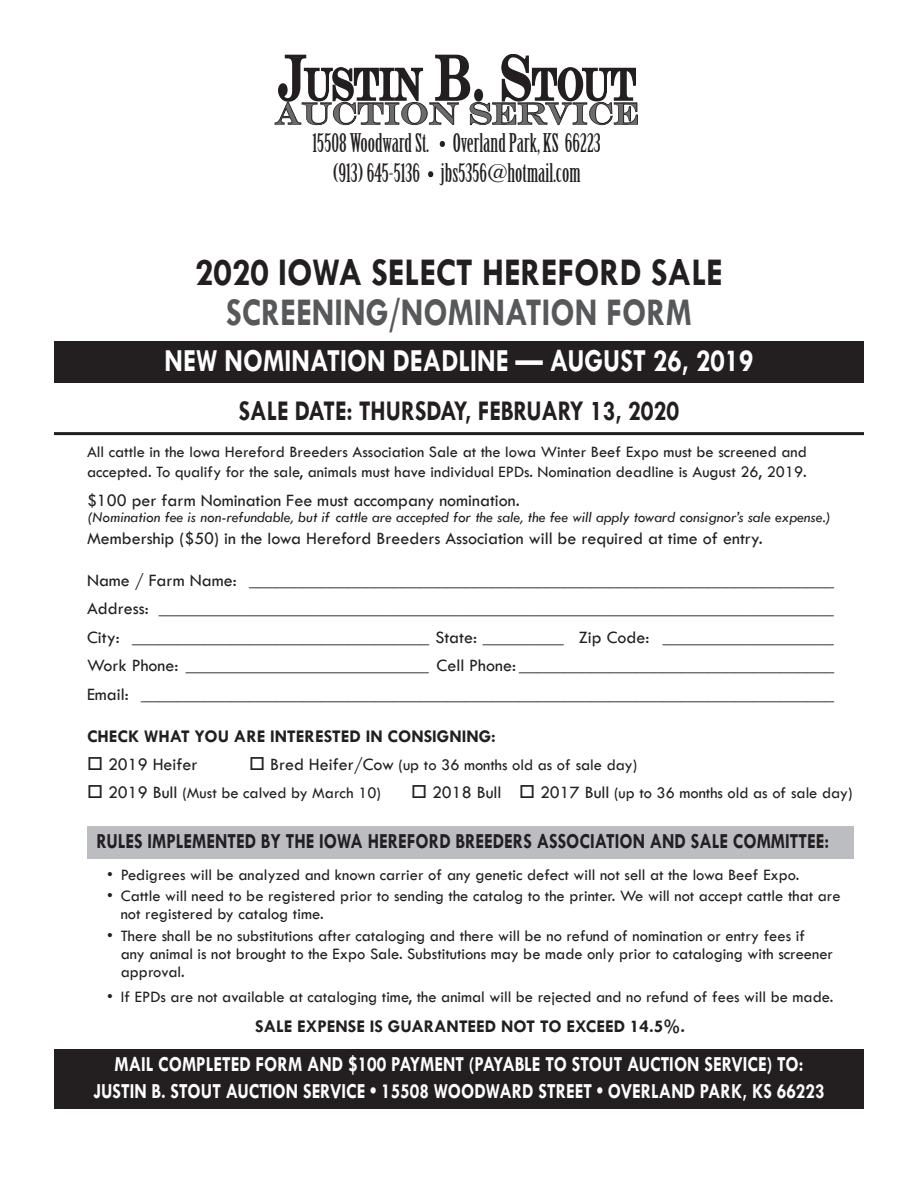
<style>
.page{position:relative;width:918px;height:1188px;background:#fff}
.page>*{position:absolute;margin:0;border:0;box-sizing:border-box;transform-origin:0 0}
.t1{font:44.7px "Engravers";letter-spacing:.01em;color:#231f20;scale:.63 1}
.t2{font:700 39.6px "Tw Cen";color:#231f20;scale:.88 1}
.t3{font:700 39.6px "Tw Cen";color:#57585a;scale:.83 1}
.Black_Line{font:700 32.4px "Tw Cen";color:#fff;scale:.83 1}
.t4{font:30.3px "Engravers";color:#6b6b6e}
.t5{font:700 28.8px "Tw Cen";color:#231f20;scale:.83 1}
.t6{font:25.2px/30.3px "Birch";color:#231f20;text-align:center}
.Black_Line-2{font:700 21.6px "Tw Cen";color:#fff;scale:.83 1}
.gray_line{font:700 21.6px "Tw Cen";color:#231f20;scale:.83 1}
.body_text{font:18px "Tw Cen";color:#231f20}
.body_text-2{font:700 18px "Tw Cen";color:#231f20}
.body_text-3{font:16.5px/18px "Tw Cen";color:#231f20}
.body_text-4{font:italic 15.45px "Tw Cen";color:#231f20}
.s1{font-size:63.9px}
.s2{font-size:18px}
</style>
<div class="page">
<svg style="left:440px;top:141px;width:5px;height:6px"></svg>
<svg style="left:428px;top:171px;width:5px;height:6px"></svg>
<svg style="left:274px;top:54px;width:364px;height:72px"></svg>
<div style="left:87px;top:827px;width:766px;height:32px;background:#bcbdc0"></div>
<div style="left:54px;top:341px;width:810px;height:42px;background:#231f20"></div>
<div style="left:54px;top:1049px;width:810px;height:33px;background:#231f20"></div>
<div style="left:54px;top:1076px;width:810px;height:33px;background:#231f20"></div>
<hr style="left:54px;top:432px;width:810px;height:3px;background:#231f20">
<p class="t1" style="left:278px;top:58px;width:570px"><span class="s1">J</span>USTIN <span class="s1">B. S</span>TOUT</p>
<p class="t4" style="left:275px;top:95px;width:365px">AUCTION SERVICE</p>
<p class="t6" style="left:312px;top:129px;width:290px">15508 Woodward St. . Overland Park, KS 66223 (913) 645-5136 . jbs5356@hotmail.com</p>
<p class="t2" style="left:195px;top:249px;width:601px">2020 IOWA SELECT HEREFORD SALE</p>
<p class="t3" style="left:226px;top:288px;width:563px">SCREENING/NOMINATION FORM</p>
<p class="Black_Line" style="left:165px;top:341px;width:711px">NEW NOMINATION DEADLINE — AUGUST 26, 2019</p>
<p class="t5" style="left:239px;top:393px;width:532px">SALE DATE: THURSDAY, FEBRUARY 13, 2020</p>
<p class="body_text-3" style="left:87px;top:442px;width:721px;line-height:19.8px">All cattle in the Iowa Hereford Breeders Association Sale at the Iowa Winter Beef Expo must be screened and accepted. To qualify for the sale, animals must have individual EPDs. Nomination deadline is August 26, 2019.</p>
<p class="body_text" style="left:87px;top:489px;width:434px">$100 per farm Nomination Fee must accompany nomination.</p>
<p class="body_text-4" style="left:87px;top:508px;width:745px">(Nomination fee is non-refundable, but if cattle are accepted for the sale, the fee will apply toward consignor’s sale expense.)</p>
<p class="body_text" style="left:87px;top:527px;width:677px">Membership ($50) in the Iowa Hereford Breeders Association will be required at time of entry.</p>
<p class="body_text" style="left:87px;top:569px;width:749px">Name / Farm Name: _________________________________________________________________</p>
<p class="body_text" style="left:87px;top:598px;width:748px">Address: ___________________________________________________________________________</p>
<p class="body_text" style="left:87px;top:626px;width:748px">City: _________________________________ State: _________ Zip Code: ___________________</p>
<p class="body_text" style="left:87px;top:655px;width:749px">Work Phone: ___________________________ Cell Phone: ___________________________________</p>
<p class="body_text" style="left:87px;top:683px;width:749px">Email: _____________________________________________________________________________</p>
<p class="body_text-2" style="left:87px;top:725px;width:410px">CHECK WHAT YOU ARE INTERESTED IN CONSIGNING:</p>
<p class="body_text" style="left:87px;top:753px;width:112px">□ 2019 Heifer</p>
<p class="body_text-3" style="left:249px;top:756px;width:390px">□ <span class="s2">Bred Heifer/Cow</span> (up to 36 months old as of sale day)</p>
<p class="body_text-3" style="left:87px;top:784px;width:296px">□ <span class="s2">2019 Bull</span> (Must be calved by March 10)</p>
<p class="body_text-3" style="left:411px;top:784px;width:443px">□ <span class="s2">2018 Bull</span> □ <span class="s2">2017 Bull</span> (up to 36 months old as of sale day)</p>
<p class="gray_line" style="left:97px;top:828px;width:884px">RULES IMPLEMENTED BY THE IOWA HEREFORD BREEDERS ASSOCIATION AND SALE COMMITTEE:</p>
<p class="body_text-3" style="left:107px;top:865px;width:694px">• Pedigrees will be analyzed and known carrier of any genetic defect will not sell at the Iowa Beef Expo.</p>
<p class="body_text-3" style="left:121px;top:887px;width:721px;text-indent:-14px">• Cattle will need to be registered prior to sending the catalog to the printer. We will not accept cattle that are not registered by catalog time.</p>
<p class="body_text-3" style="left:121px;top:926px;width:714px;text-indent:-14px">• There shall be no substitutions after cataloging and there will be no refund of nomination or entry fees if<br>any animal is not brought to the Expo Sale. Substitutions may be made only prior to cataloging with screener approval.</p>
<p class="body_text-3" style="left:107px;top:988px;width:728px">• If EPDs are not available at cataloging time, the animal will be rejected and no refund of fees will be made.</p>
<p class="body_text-2" style="left:255px;top:1016px;width:431px">SALE EXPENSE IS GUARANTEED NOT TO EXCEED 14.5%.</p>
<p class="Black_Line-2" style="left:114px;top:1051px;width:832px">MAIL COMPLETED FORM AND $100 PAYMENT (PAYABLE TO STOUT AUCTION SERVICE) TO:</p>
<p class="Black_Line-2" style="left:93px;top:1078px;width:882px">JUSTIN B. STOUT AUCTION SERVICE • 15508 WOODWARD STREET • OVERLAND PARK, KS 66223</p>
</div>
